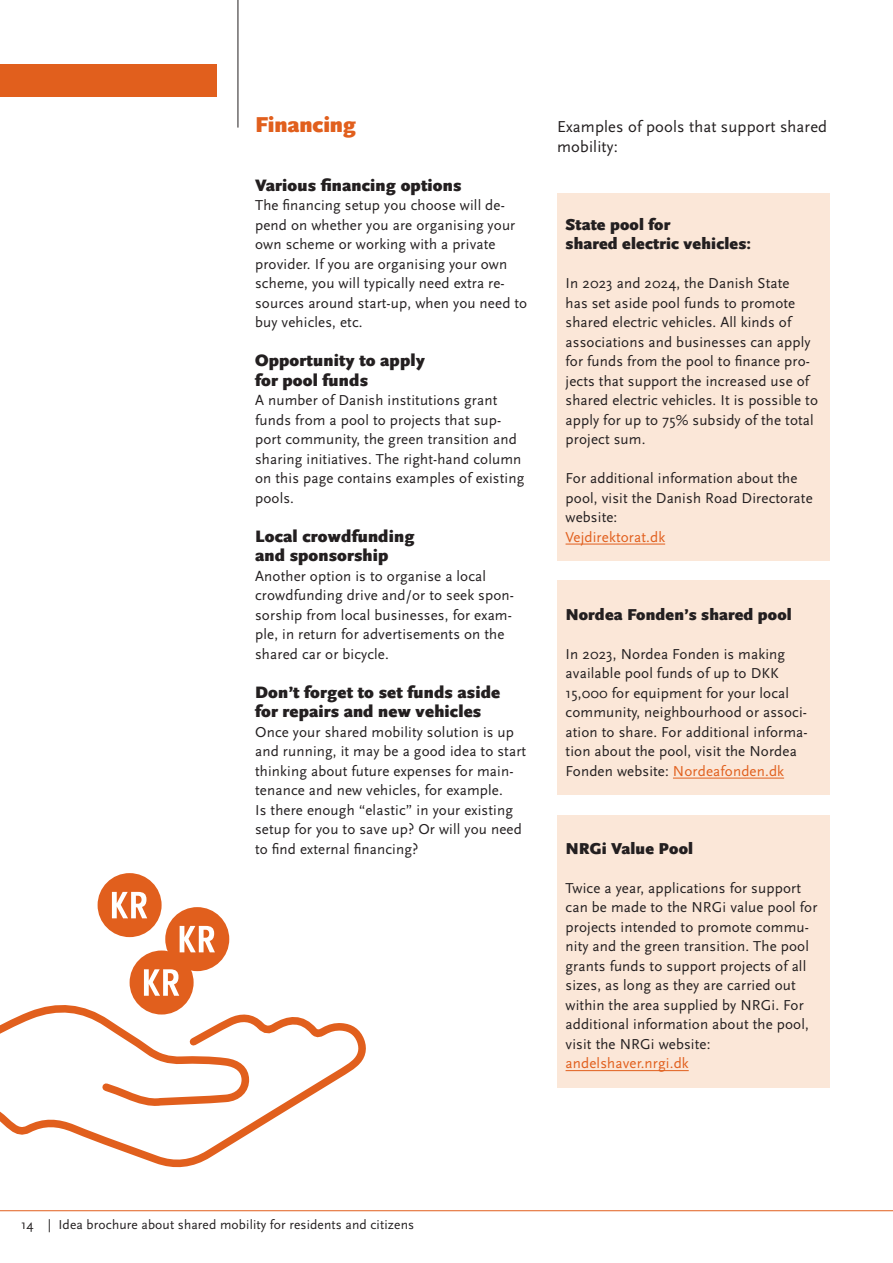
<style>
.page{position:relative;width:893px;height:1263px;background:#fff}
.page>*{position:absolute;margin:0;border:0;box-sizing:border-box;transform-origin:0 0}
.t1{font:900 22.5px "Scala Sans OT";letter-spacing:-.005em;color:#e15f1d}
.t2{font:900 17.25px/19.5px "Scala Sans OT";letter-spacing:.01em;color:#231f20}
.t3{font:900 16.5px/19.5px "Scala Sans OT";letter-spacing:.01em;color:#231f20}
.t4{font:16.5px/19.5px "Scala Sans OT";letter-spacing:.01em;color:#231f20}
.t5{font:15px/19.5px "Scala Sans OT";letter-spacing:.01em;color:#231f20}
.t6{font:15px "Scala Sans OT";letter-spacing:.01em;color:#e15f1d}
.t7{font:13.5px "Scala Sans OT";letter-spacing:.01em;color:#231f20}
.s1{color:#e15f1d}
</style>
<div class="page">
<hr style="left:0;top:1210px;width:893px;height:1px;background:#e15f1d">
<hr style="left:238px;top:0;width:1px;height:128px;background:#231f20">
<div style="left:0;top:64px;width:217px;height:33px;background:#e15f1d"></div>
<div style="left:557px;top:193px;width:272px;height:368px;background:#fbe7d8"></div>
<hr style="left:566px;top:544px;width:99px;height:1px;background:#e15f1d">
<div style="left:557px;top:581px;width:272px;height:214px;background:#fbe7d8"></div>
<hr style="left:673px;top:778px;width:111px;height:1px;background:#e15f1d">
<div style="left:557px;top:815px;width:272px;height:273px;background:#fbe7d8"></div>
<hr style="left:566px;top:1070px;width:123px;height:1px;background:#e15f1d">
<svg style="left:0;top:1005px;width:366px;height:163px"></svg>
<svg style="left:98px;top:873px;width:131px;height:141px"></svg>
<h1 class="t1" style="left:255px;top:112px;width:102px">Financing</h1>
<p class="t2" style="left:255px;top:175px;width:208px">Various financing options</p>
<p class="t5" style="left:255px;top:196px;width:274px">The financing setup you choose will de&shy;pend on whether you are organising your own scheme or working with a private provider. If you are organising your own scheme, you will typically need extra re&shy;sources around start-up, when you need to buy vehicles, etc.</p>
<p class="t2" style="left:255px;top:351px;width:171px">Opportunity to apply for pool funds</p>
<p class="t5" style="left:255px;top:391px;width:271px">A number of Danish institutions grant funds from a pool to projects that sup&shy;port community, the green transition and sharing initiatives. The right-hand column on this page contains examples of existing pools.</p>
<p class="t2" style="left:255px;top:526px;width:161px">Local crowdfunding and sponsorship</p>
<p class="t5" style="left:255px;top:566px;width:260px">Another option is to organise a local crowdfunding drive and/or to seek spon&shy;sorship from local businesses, for exam&shy;ple, in return for advertisements on the shared car or bicycle.</p>
<p class="t2" style="left:255px;top:682px;width:247px">Don’t forget to set funds aside for repairs and new vehicles</p>
<p class="t5" style="left:255px;top:722px;width:273px">Once your shared mobility solution is up and running, it may be a good idea to start thinking about future expenses for main&shy;tenance and new vehicles, for example.<br>Is there enough “elastic” in your existing setup for you to save up? Or will you need to find external financing?</p>
<p class="t4" style="left:557px;top:117px;width:272px">Examples of pools that support shared mobility:</p>
<p class="t3" style="left:566px;top:215px;width:187px">State pool for<br>shared electric vehicles:</p>
<p class="t5" style="left:566px;top:274px;width:254px">In 2023 and 2024, the Danish State<br>has set aside pool funds to promote shared electric vehicles. All kinds of associations and businesses can apply for funds from the pool to finance pro&shy;jects that support the increased use of shared electric vehicles. It is possible to apply for up to 75% subsidy of the total project sum.</p>
<p class="t5" style="left:566px;top:469px;width:249px">For additional information about the pool, visit the Danish Road Directorate website:</p>
<p class="t6" style="left:566px;top:528px;width:101px">Vejdirektorat.dk</p>
<p class="t3" style="left:566px;top:605px;width:228px">Nordea Fonden’s shared pool</p>
<p class="t5" style="left:566px;top:644px;width:244px">In 2023, Nordea Fonden is making available pool funds of up to DKK 15,000 for equipment for your local community, neighbourhood or associ&shy;ation to share. For additional informa&shy;tion about the pool, visit the Nordea Fonden website: <span class="s1">Nordeafonden.dk</span></p>
<p class="t3" style="left:566px;top:839px;width:129px">NRGi Value Pool</p>
<p class="t5" style="left:566px;top:878px;width:253px">Twice a year, applications for support can be made to the NRGi value pool for projects intended to promote commu&shy;nity and the green transition. The pool grants funds to support projects of all sizes, as long as they are carried out within the area supplied by NRGi. For additional information about the pool, visit the NRGi website:</p>
<p class="t6" style="left:566px;top:1055px;width:125px">andelshaver.nrgi.dk</p>
<p class="t7" style="left:21px;top:1217px;width:394px">14 | Idea brochure about shared mobility for residents and citizens</p>
</div>
